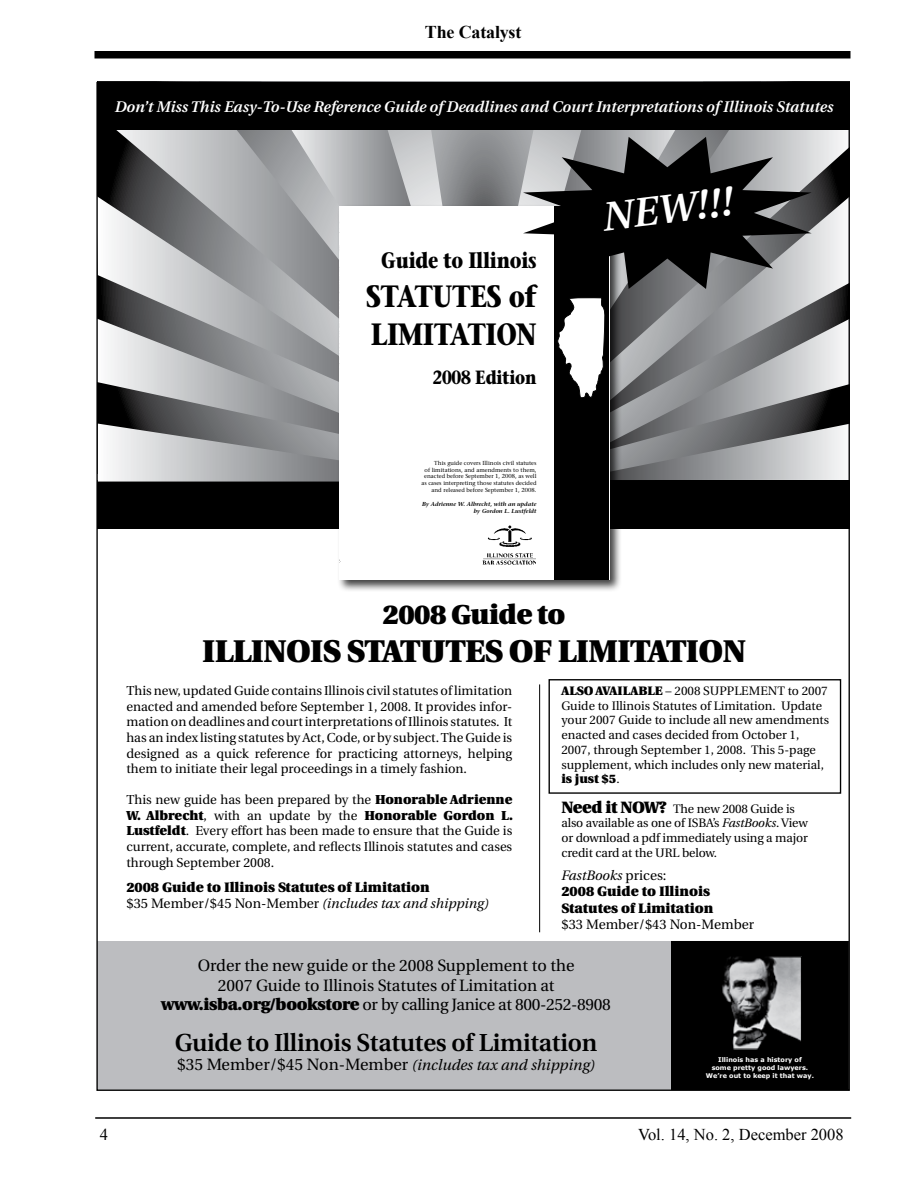
<style>
.page{position:relative;width:918px;height:1188px;background:#fff}
.page>*{position:absolute;margin:0;border:0;box-sizing:border-box;transform-origin:0 0}
.t1{font:italic 600 40.5px "Utopia";color:#fff}
.t2{font:900 31.35px "Utopia";letter-spacing:-.02em;color:#000}
.t3{font:700 30.75px/38.5px "Stone Serif";letter-spacing:-.02em;color:#000;scale:.82 1}
.t4{font:900 27.3px "Utopia";letter-spacing:-.02em;color:#000}
.t5{font:600 24.6px "Utopia";letter-spacing:-.01em;color:#000}
.t6{font:700 22.35px "Stone Serif";letter-spacing:-.02em;color:#000;scale:.82 1}
.t7{font:700 19.05px "Stone Serif";letter-spacing:-.02em;color:#000;scale:.82 1}
.t8{font:700 18px "Times New Roman";letter-spacing:-.01em;color:#000}
.t9{font:16.5px "Times New Roman";color:#000}
.t10{font:16.35px/19.6px "Utopia";color:#000;text-align:center}
.t11{font:italic 600 15.45px "Utopia";color:#fff}
.t12{font:italic 15px "Utopia";color:#000}
.t13{font:900 13.65px/16.4px "Utopia";color:#000}
.t14{font:13.65px "Utopia";color:#000}
.t15{font:12.9px/15.6px "Utopia";color:#000;text-align:justify}
.t16{font:12.3px/14.7px "Utopia";color:#000}
.t17{font:700 6.45px/7.8px "Verdana";color:#fff;text-align:center}
.t18{font:5.85px/6.9px "Stone Serif";color:#000;text-align:right}
.t19{font:italic 600 5.85px/6.9px "Stone Serif";color:#000;text-align:right}
.s1{font-weight:900}
.s2{font-weight:400}
.s3{font-weight:400;font-style:italic}
.s4{font-weight:900;font-size:16.35px}
.s5{font-style:italic}
.s6{font-style:normal;font-size:16.35px}
</style>
<div class="page">
<div style="left:94px;top:51px;width:756px;height:7px;background:#000"></div>
<hr style="left:95px;top:1117px;width:756px;height:2px;background:#000">
<div style="left:98px;top:941px;width:573px;height:149px;background:#bcbdc0"></div>
<div style="left:98px;top:481px;width:752px;height:48px;background:#000"></div>
<svg style="left:98px;top:130px;width:398px;height:352px;background:#9d9fa1"></svg>
<svg style="left:496px;top:130px;width:27px;height:74px;background:#8f9194"></svg>
<svg style="left:523px;top:130px;width:325px;height:66px;background:#949597"></svg>
<svg style="left:622px;top:196px;width:226px;height:101px"></svg>
<div style="left:337px;top:204px;width:285px;height:389px;background:#000;opacity:.75"></div>
<div style="left:339px;top:206px;width:270px;height:373px;background:#fff"></div>
<img style="left:483px;top:525px;width:53px;height:40px">
<div style="left:554px;top:206px;width:55px;height:373px;background:#000"></div>
<svg style="left:557px;top:297px;width:291px;height:183px;background:#828485"></svg>
<hr style="left:539px;top:684px;width:1px;height:248px;background:#000">
<svg style="left:523px;top:137px;width:289px;height:152px;fill:#000"></svg>
<div style="left:98px;top:82px;width:752px;height:48px;background:#000"></div>
<div style="left:672px;top:942px;width:176px;height:148px;background:#000"></div>
<div style="left:671px;top:941px;width:178px;height:149px;border:1px solid #000"></div>
<img style="left:722px;top:958px;width:78px;height:90px">
<div style="left:718px;top:956px;width:84px;height:94px;border:1px solid #000"></div>
<div style="left:549px;top:679px;width:292px;height:115px;border:1px solid #000"></div>
<h3 class="t8" style="left:425px;top:20px;width:98px">The Catalyst</h3>
<p class="t11" style="left:115px;top:98px;width:720px">Don’t Miss This Easy-To-Use Reference Guide of Deadlines and Court Interpretations of Illinois Statutes</p>
<h3 class="t6" style="left:381px;top:246px;width:191px">Guide to Illinois</h3>
<h3 class="t3" style="left:366px;top:276px;width:209px">STATUTES of<br>LIMITATION</h3>
<h3 class="t7" style="left:433px;top:365px;width:128px">2008 Edition</h3>
<p class="t18" style="left:421px;top:459px;width:117px">This guide covers Illinois civil statutes<br>of limitations, and amendments to them, enacted before September 1, 2008, as well as cases interpreting those statutes decided and released before September 1, 2008.</p>
<p class="t19" style="left:422px;top:501px;width:116px">By Adrienne W. Albrecht, with an update by Gordon L. Lustfeldt</p>
<h1 class="t1" style="left:600px;top:194px;width:132px;rotate:-7deg">NEW!!!</h1>
<h3 class="t4" style="left:383px;top:599px;width:184px">2008 Guide to</h3>
<h2 class="t2" style="left:202px;top:633px;width:545px">ILLINOIS STATUTES OF LIMITATION</h2>
<p class="t15" style="left:126px;top:683px;width:387px">This new, updated Guide contains Illinois civil statutes of limitation enacted and amended before September 1, 2008. It provides infor&shy;mation on deadlines and court interpretations of Illinois statutes. It has an index listing statutes by Act, Code, or by subject. The Guide is designed as a quick reference for practicing attorneys, helping them to initiate their legal proceedings in a timely fashion.</p>
<p class="t15" style="left:126px;top:792px;width:388px">This new guide has been prepared by the <span class="s1">Honorable Adrienne W. Albrecht</span>, with an update by the <span class="s1">Honorable Gordon L.<br>Lustfeldt</span>. Every effort has been made to ensure that the Guide is current, accurate, complete, and reflects Illinois statutes and cases through September 2008.</p>
<p class="t13" style="left:126px;top:879px;width:364px">2008 Guide to Illinois Statutes of Limitation<br><span class="s2">$35 Member/$45 Non-Member</span> <span class="s3">(includes tax and shipping)</span></p>
<p class="t16" style="left:561px;top:684px;width:269px"><span class="s1">ALSO AVAILABLE</span> – 2008 SUPPLEMENT to 2007<br>Guide to Illinois Statutes of Limitation. Update your 2007 Guide to include all new amendments enacted and cases decided from October 1, 2007, through September 1, 2008. This 5-page supplement, which includes only new material, <span class="s1">is just $5</span>.</p>
<p class="t16" style="left:561px;top:801px;width:248px"><span class="s4">Need it NOW?</span> The new 2008 Guide is also available as one of ISBA’s <span class="s5">FastBooks</span>. View or download a pdf immediately using a major credit card at the URL below.</p>
<p class="t13" style="left:561px;top:867px;width:153px"><span class="s3">FastBooks</span> <span class="s2">prices:<br></span>2008 Guide to Illinois<br>Statutes of Limitation</p>
<p class="t14" style="left:561px;top:917px;width:194px">$33 Member/$43 Non-Member</p>
<p class="t10" style="left:161px;top:956px;width:451px">Order the new guide or the 2008 Supplement to the<br>2007 Guide to Illinois Statutes of Limitation at <span class="s1">www.isba.org/bookstore</span> or by calling Janice at 800-252-8908</p>
<h3 class="t5" style="left:175px;top:1028px;width:424px">Guide to Illinois Statutes of Limitation</h3>
<p class="t12" style="left:177px;top:1057px;width:420px"><span class="s6">$35 Member/$45 Non-Member</span> (includes tax and shipping)</p>
<p class="t17" style="left:706px;top:1056px;width:110px">Illinois has a history of<br>some pretty good lawyers.<br>We’re out to keep it that way.</p>
<p class="t9" style="left:100px;top:1124px;width:10px">4</p>
<p class="t9" style="left:638px;top:1124px;width:207px">Vol. 14, No. 2, December 2008</p>
</div>
